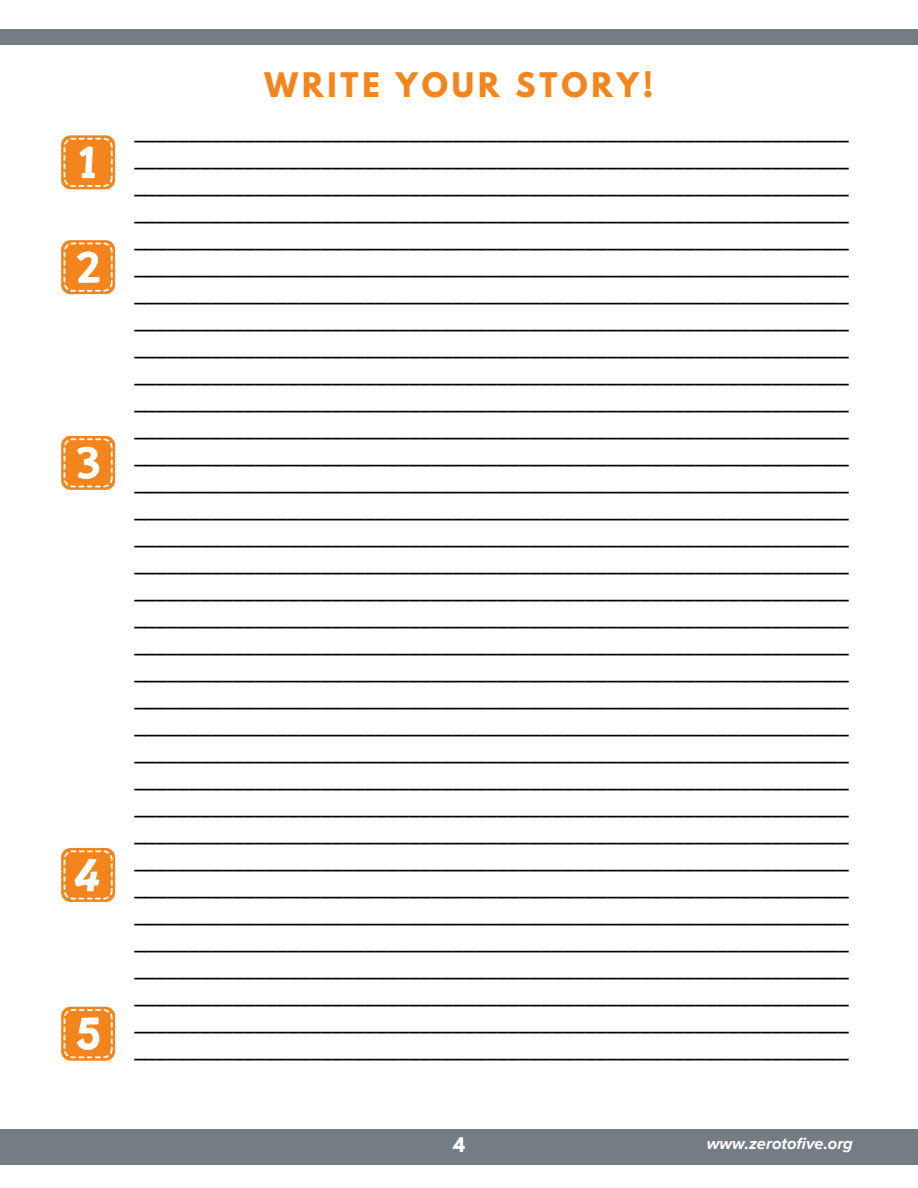
<style>
.page{position:relative;width:918px;height:1188px;background:#fff}
.page>*{position:absolute;margin:0;border:0;box-sizing:border-box;transform-origin:0 0}
.t1{font:700 30px "League Spartan";letter-spacing:.13em;color:#f4841c}
.t2{font:700 19.5px "Proxima Nova";color:#000}
.t3{font:700 18px "League Spartan";color:#fff}
.t4{font:italic 700 16.5px "Proxima Nova";color:#fff}
</style>
<div class="page">
<div style="left:0;top:29px;width:918px;height:15px;background:#747c84"></div>
<div style="left:0;top:1130px;width:918px;height:35px;background:#747c84"></div>
<svg style="left:61px;top:135px;width:54px;height:54px"></svg>
<svg style="left:64px;top:138px;width:49px;height:49px;background:#f69c48"></svg>
<svg style="left:61px;top:240px;width:54px;height:54px"></svg>
<svg style="left:64px;top:243px;width:49px;height:49px"></svg>
<svg style="left:61px;top:436px;width:54px;height:54px"></svg>
<svg style="left:64px;top:438px;width:49px;height:49px"></svg>
<svg style="left:61px;top:848px;width:54px;height:54px"></svg>
<svg style="left:64px;top:850px;width:49px;height:49px"></svg>
<svg style="left:61px;top:1007px;width:54px;height:54px"></svg>
<svg style="left:64px;top:1009px;width:49px;height:49px"></svg>
<p class="t1" style="left:265px;top:70px;width:390px">WRITE YOUR STORY!</p>
<h1 class="t2" style="left:134px;top:122px;width:716px">_________________________________________________________________</h1>
<p class="t2" style="left:134px;top:149px;width:716px">_________________________________________________________________</p>
<p class="t2" style="left:134px;top:176px;width:716px">_________________________________________________________________</p>
<p class="t2" style="left:134px;top:203px;width:716px">_________________________________________________________________</p>
<p class="t2" style="left:134px;top:230px;width:716px">_________________________________________________________________</p>
<p class="t2" style="left:134px;top:257px;width:716px">_________________________________________________________________</p>
<p class="t2" style="left:134px;top:284px;width:716px">_________________________________________________________________</p>
<p class="t2" style="left:134px;top:311px;width:716px">_________________________________________________________________</p>
<p class="t2" style="left:134px;top:338px;width:716px">_________________________________________________________________</p>
<p class="t2" style="left:134px;top:365px;width:716px">_________________________________________________________________</p>
<p class="t2" style="left:134px;top:392px;width:716px">_________________________________________________________________</p>
<p class="t2" style="left:134px;top:419px;width:716px">_________________________________________________________________</p>
<p class="t2" style="left:134px;top:446px;width:716px">_________________________________________________________________</p>
<p class="t2" style="left:134px;top:473px;width:716px">_________________________________________________________________</p>
<p class="t2" style="left:134px;top:500px;width:716px">_________________________________________________________________</p>
<p class="t2" style="left:134px;top:527px;width:716px">_________________________________________________________________</p>
<p class="t2" style="left:134px;top:554px;width:716px">_________________________________________________________________</p>
<p class="t2" style="left:134px;top:581px;width:716px">_________________________________________________________________</p>
<p class="t2" style="left:134px;top:608px;width:716px">_________________________________________________________________</p>
<p class="t2" style="left:134px;top:635px;width:716px">_________________________________________________________________</p>
<p class="t2" style="left:134px;top:662px;width:716px">_________________________________________________________________</p>
<p class="t2" style="left:134px;top:689px;width:716px">_________________________________________________________________</p>
<p class="t2" style="left:134px;top:716px;width:716px">_________________________________________________________________</p>
<p class="t2" style="left:134px;top:743px;width:716px">_________________________________________________________________</p>
<p class="t2" style="left:134px;top:770px;width:716px">_________________________________________________________________</p>
<p class="t2" style="left:134px;top:797px;width:716px">_________________________________________________________________</p>
<p class="t2" style="left:134px;top:824px;width:716px">_________________________________________________________________</p>
<p class="t2" style="left:134px;top:851px;width:716px">_________________________________________________________________</p>
<p class="t2" style="left:134px;top:878px;width:716px">_________________________________________________________________</p>
<p class="t2" style="left:134px;top:905px;width:716px">_________________________________________________________________</p>
<p class="t2" style="left:134px;top:932px;width:716px">_________________________________________________________________</p>
<p class="t2" style="left:134px;top:959px;width:716px">_________________________________________________________________</p>
<p class="t2" style="left:134px;top:986px;width:716px">_________________________________________________________________</p>
<p class="t2" style="left:134px;top:1013px;width:716px">_________________________________________________________________</p>
<p class="t2" style="left:134px;top:1040px;width:716px">_________________________________________________________________</p>
<p class="t3" style="left:453px;top:1136px;width:13px">4</p>
<p class="t4" style="left:707px;top:1134px;width:148px">www.zerotofive.org</p>
</div>
